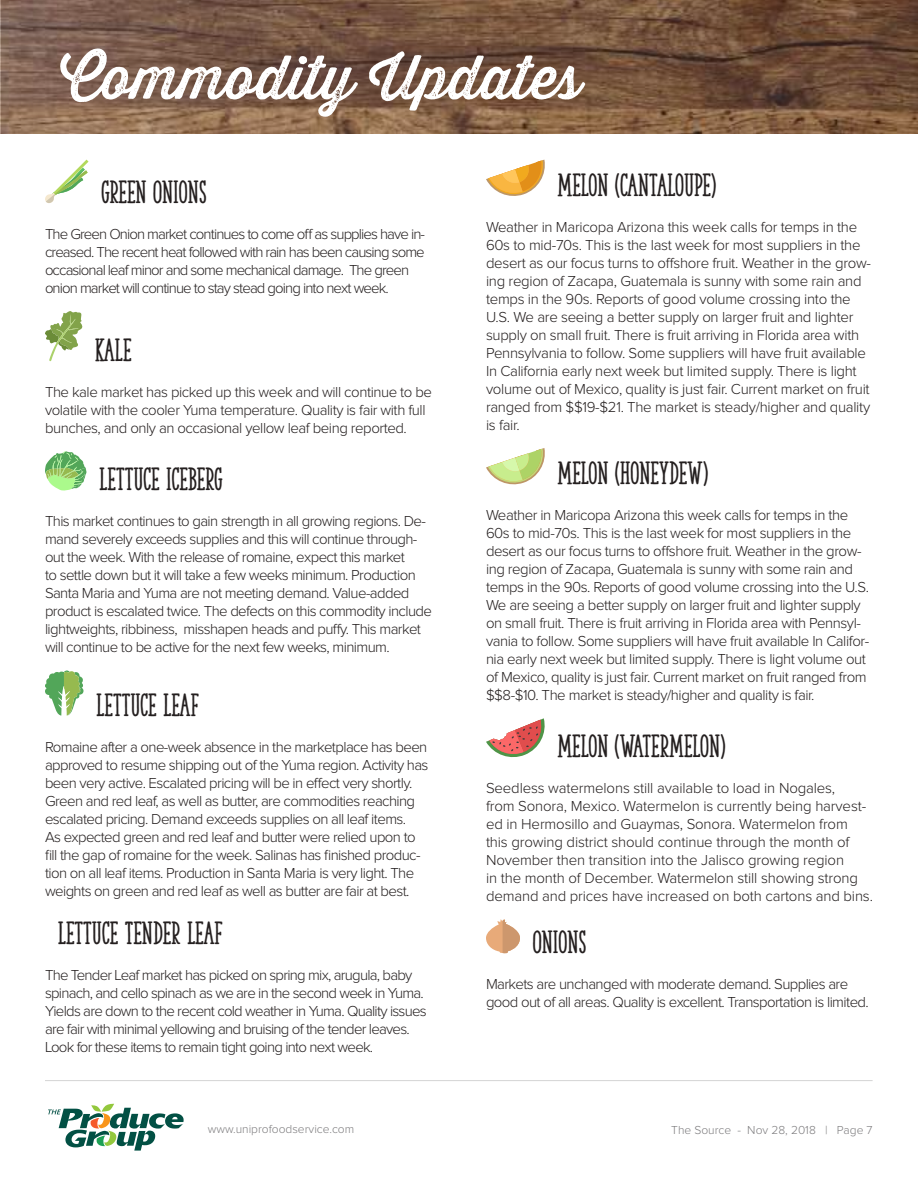
<style>
.page{position:relative;width:918px;height:1188px;background:#fff}
.page>*{position:absolute;margin:0;border:0;box-sizing:border-box;transform-origin:0 0}
.t1{font:60px "Thirsty Rough Reg One";color:#fff}
.t2{font:30px "The Serif Hand Extrablack";color:#241f1f}
.t3{font:300 15px/18px "Proxima Nova";letter-spacing:-.03em;color:#241f1f}
.t4{font:300 15px/18px "Proxima Nova";letter-spacing:-.01em;color:#241f1f}
.t5{font:300 15px/18px "Proxima Nova";letter-spacing:-.05em;color:#241f1f}
.t6{font:300 15px/18px "Proxima Nova";letter-spacing:-.06em;color:#241f1f}
.t7{font:300 12px "Proxima Nova";color:#7d7c7e}
</style>
<div class="page">
<hr style="left:45px;top:1080px;width:828px;height:1px;background:#d5d4d5">
<img style="left:1px;top:0;width:917px;height:134px">
<svg style="left:48px;top:1104px;width:136px;height:47px"></svg>
<svg style="left:45px;top:160px;width:44px;height:43px"></svg>
<svg style="left:45px;top:311px;width:37px;height:50px"></svg>
<svg style="left:45px;top:451px;width:41px;height:40px"></svg>
<svg style="left:45px;top:670px;width:39px;height:46px"></svg>
<svg style="left:486px;top:160px;width:59px;height:36px"></svg>
<svg style="left:486px;top:448px;width:59px;height:37px"></svg>
<svg style="left:486px;top:718px;width:59px;height:40px"></svg>
<svg style="left:486px;top:919px;width:34px;height:35px"></svg>
<h1 class="t1" style="left:60px;top:33px;width:523px">Commodity Updates</h1>
<h2 class="t2" style="left:101px;top:174px;width:107px">GREEN ONIONS</h2>
<p class="t6" style="left:45px;top:226px;width:382px">The Green Onion market continues to come off as supplies have in&shy;creased. The recent heat followed with rain has been causing some occasional leaf minor and some mechanical damage. The green onion market will continue to stay stead going into next week.</p>
<h2 class="t2" style="left:95px;top:332px;width:38px">KALE</h2>
<p class="t3" style="left:45px;top:384px;width:389px">The kale market has picked up this week and will continue to be volatile with the cooler Yuma temperature. Quality is fair with full bunches, and only an occasional yellow leaf being reported.</p>
<h2 class="t2" style="left:99px;top:461px;width:125px">LETTUCE ICEBERG</h2>
<p class="t3" style="left:45px;top:513px;width:389px">This market continues to gain strength in all growing regions. De&shy;mand severely exceeds supplies and this will continue through&shy;out the week. With the release of romaine, expect this market<br>to settle down but it will take a few weeks minimum. Production Santa Maria and Yuma are not meeting demand. Value-added product is escalated twice. The defects on this commodity include lightweights, ribbiness, misshapen heads and puffy. This market will continue to be active for the next few weeks, minimum.</p>
<h2 class="t2" style="left:96px;top:686px;width:104px">LETTUCE LEAF</h2>
<p class="t3" style="left:45px;top:738px;width:385px">Romaine after a one-week absence in the marketplace has been approved to resume shipping out of the Yuma region. Activity has been very active. Escalated pricing will be in effect very shortly.<br>Green and red leaf, as well as butter, are commodities reaching escalated pricing. Demand exceeds supplies on all leaf items.<br>As expected green and red leaf and butter were relied upon to fill the gap of romaine for the week. Salinas has finished produc&shy;tion on all leaf items. Production in Santa Maria is very light. The weights on green and red leaf as well as butter are fair at best.</p>
<h2 class="t2" style="left:58px;top:914px;width:166px">LETTUCE TENDER LEAF</h2>
<p class="t5" style="left:45px;top:966px;width:383px">The Tender Leaf market has picked on spring mix, arugula, baby spinach, and cello spinach as we are in the second week in Yuma.<br>Yields are down to the recent cold weather in Yuma. Quality issues are fair with minimal yellowing and bruising of the tender leaves.<br>Look for these items to remain tight going into next week.</p>
<h2 class="t2" style="left:558px;top:167px;width:160px">MELON (CANTALOUPE)</h2>
<p class="t3" style="left:486px;top:219px;width:387px">Weather in Maricopa Arizona this week calls for temps in the 60s to mid-70s. This is the last week for most suppliers in the desert as our focus turns to offshore fruit. Weather in the grow&shy;ing region of Zacapa, Guatemala is sunny with some rain and temps in the 90s. Reports of good volume crossing into the U.S. We are seeing a better supply on larger fruit and lighter supply on small fruit. There is fruit arriving in Florida area with Pennsylvania to follow. Some suppliers will have fruit available In California early next week but limited supply. There is light volume out of Mexico, quality is just fair. Current market on fruit ranged from $$19-$21. The market is steady/higher and quality is fair.</p>
<h2 class="t2" style="left:558px;top:455px;width:152px">MELON (HONEYDEW)</h2>
<p class="t3" style="left:486px;top:507px;width:385px">Weather in Maricopa Arizona this week calls for temps in the 60s to mid-70s. This is the last week for most suppliers in the desert as our focus turns to offshore fruit. Weather in the grow&shy;ing region of Zacapa, Guatemala is sunny with some rain and temps in the 90s. Reports of good volume crossing into the U.S.<br>We are seeing a better supply on larger fruit and lighter supply on small fruit. There is fruit arriving in Florida area with Pennsyl&shy;vania to follow. Some suppliers will have fruit available In Califor&shy;nia early next week but limited supply. There is light volume out of Mexico, quality is just fair. Current market on fruit ranged from $$8-$10. The market is steady/higher and quality is fair.</p>
<h2 class="t2" style="left:557px;top:728px;width:169px">MELON (WATERMELON)</h2>
<p class="t4" style="left:486px;top:780px;width:388px">Seedless watermelons still available to load in Nogales,<br>from Sonora, Mexico. Watermelon is currently being harvest&shy;ed in Hermosillo and Guaymas, Sonora. Watermelon from this growing district should continue through the month of November then transition into the Jalisco growing region<br>in the month of December. Watermelon still showing strong demand and prices have increased on both cartons and bins.</p>
<h2 class="t2" style="left:533px;top:924px;width:55px">ONIONS</h2>
<p class="t3" style="left:486px;top:976px;width:384px">Markets are unchanged with moderate demand. Supplies are good out of all areas. Quality is excellent. Transportation is limited.</p>
<p class="t7" style="left:208px;top:1124px;width:148px">www.uniprofoodservice.com</p>
<p class="t7" style="left:671px;top:1124px;width:203px">The Source - Nov 28, 2018 | Page 7</p>
</div>
